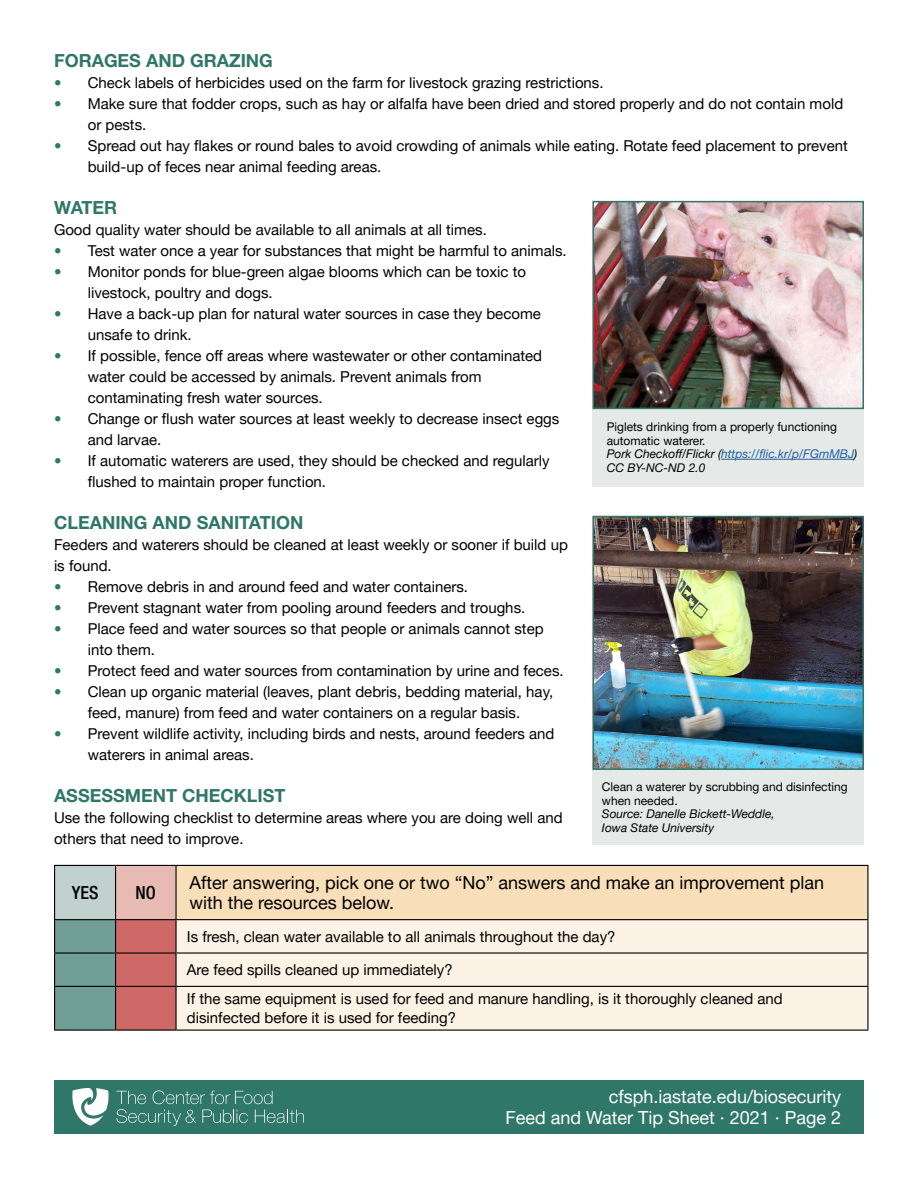
<style>
.page{position:relative;width:918px;height:1188px;background:#fff}
.page>*{position:absolute;margin:0;border:0;box-sizing:border-box;transform-origin:0 0}
.Chart_Title{font:18px/19.5px "Helvetica Neue LT Pro";color:#000}
.H2_-_Heading{font:700 18px "Helvetica Neue LT Pro";color:#2f7769}
.t1{font:18px/21px "Helvetica Neue LT Pro";color:#fff;text-align:right}
.Chart_Headings{font:500 condensed 18px "Helvetica Neue LT Pro";color:#000}
.Chart_Body_Text{font:15px/21px "Helvetica Neue LT Pro";color:#000}
.Body_Text{font:15px/21px "Helvetica Neue LT Pro";color:#000}
.t2{font:12px/13.5px "Helvetica Neue LT Pro";color:#000}
.t3{font:italic 12px/13.5px "Helvetica Neue LT Pro";color:#000}
.s1{color:#2f7769}
.s2{font-style:italic}
.s3{font-style:italic;color:#215e9e}
</style>
<div class="page">
<div style="left:592px;top:201px;width:272px;height:285px;background:#e5eae8"></div>
<div style="left:592px;top:516px;width:272px;height:329px;background:#e5eae8"></div>
<hr style="left:721px;top:459px;width:133px;height:1px;background:#215e9e">
<div style="left:54px;top:1080px;width:810px;height:54px;background:#2f7769"></div>
<svg style="left:116px;top:1090px;width:188px;height:36px"></svg>
<svg style="left:72px;top:1088px;width:37px;height:38px"></svg>
<div style="left:55px;top:865px;width:61px;height:55px;background:#c1d1cd"></div>
<div style="left:116px;top:865px;width:60px;height:55px;background:#e7bbb4"></div>
<div style="left:176px;top:865px;width:692px;height:55px;background:#f8deb9"></div>
<svg style="left:55px;top:920px;width:120px;height:110px"></svg>
<div style="left:177px;top:920px;width:690px;height:110px;background:#fcf3e6"></div>
<hr style="left:54px;top:866px;width:1px;height:53px;background:#000">
<hr style="left:115px;top:866px;width:1px;height:53px;background:#000">
<hr style="left:176px;top:865px;width:693px;height:1px;background:#000">
<hr style="left:867px;top:866px;width:2px;height:53px;background:#000">
<hr style="left:54px;top:920px;width:1px;height:32px;background:#000">
<hr style="left:116px;top:919px;width:60px;height:1px;background:#000">
<hr style="left:115px;top:920px;width:1px;height:32px;background:#000">
<hr style="left:176px;top:919px;width:693px;height:1px;background:#000">
<hr style="left:175px;top:920px;width:2px;height:32px;background:#000">
<hr style="left:867px;top:920px;width:2px;height:32px;background:#000">
<hr style="left:54px;top:952px;width:62px;height:2px;background:#000">
<hr style="left:54px;top:954px;width:1px;height:32px;background:#000">
<hr style="left:116px;top:952px;width:60px;height:2px;background:#000">
<hr style="left:115px;top:954px;width:1px;height:32px;background:#000">
<hr style="left:176px;top:952px;width:693px;height:2px;background:#000">
<hr style="left:175px;top:954px;width:2px;height:32px;background:#000">
<hr style="left:867px;top:954px;width:2px;height:32px;background:#000">
<hr style="left:54px;top:986px;width:62px;height:1px;background:#000">
<hr style="left:54px;top:987px;width:1px;height:43px;background:#000">
<hr style="left:116px;top:986px;width:60px;height:1px;background:#000">
<hr style="left:115px;top:987px;width:1px;height:43px;background:#000">
<hr style="left:176px;top:986px;width:693px;height:1px;background:#000">
<hr style="left:175px;top:987px;width:2px;height:43px;background:#000">
<hr style="left:867px;top:987px;width:2px;height:43px;background:#000">
<hr style="left:54px;top:1030px;width:62px;height:1px;background:#000">
<hr style="left:116px;top:1030px;width:60px;height:1px;background:#000">
<hr style="left:176px;top:1030px;width:693px;height:1px;background:#000">
<hr style="left:54px;top:865px;width:62px;height:1px;background:#000">
<hr style="left:116px;top:865px;width:60px;height:1px;background:#000">
<hr style="left:175px;top:866px;width:2px;height:53px;background:#000">
<hr style="left:54px;top:919px;width:62px;height:1px;background:#000">
<img style="left:595px;top:204px;width:266px;height:202px">
<div style="left:592px;top:201px;width:272px;height:208px;border:2px solid #2f7769"></div>
<img style="left:595px;top:519px;width:266px;height:248px">
<div style="left:592px;top:516px;width:272px;height:254px;border:2px solid #2f7769"></div>
<h2 class="H2_-_Heading" style="left:54px;top:49px;width:220px">FORAGES AND GRAZING</h2>
<p class="Chart_Body_Text" style="left:54px;top:72px;width:551px"><span class="s1">•</span> Check labels of herbicides used on the farm for livestock grazing restrictions.</p>
<p class="Chart_Body_Text" style="left:88px;top:93px;width:757px;text-indent:-34px"><span class="s1">•</span> Make sure that fodder crops, such as hay or alfalfa have been dried and stored properly and do not contain mold or pests.</p>
<p class="Chart_Body_Text" style="left:88px;top:135px;width:762px;text-indent:-34px"><span class="s1">•</span> Spread out hay flakes or round bales to avoid crowding of animals while eating. Rotate feed placement to prevent build-up of feces near animal feeding areas.</p>
<h2 class="H2_-_Heading" style="left:54px;top:196px;width:65px">WATER</h2>
<p class="Body_Text" style="left:54px;top:219px;width:434px">Good quality water should be available to all animals at all times.</p>
<p class="Chart_Body_Text" style="left:54px;top:240px;width:514px"><span class="s1">•</span> Test water once a year for substances that might be harmful to animals.</p>
<p class="Chart_Body_Text" style="left:88px;top:261px;width:440px;text-indent:-34px"><span class="s1">•</span> Monitor ponds for blue-green algae blooms which can be toxic to livestock, poultry and dogs.</p>
<p class="Chart_Body_Text" style="left:88px;top:303px;width:455px;text-indent:-34px"><span class="s1">•</span> Have a back-up plan for natural water sources in case they become unsafe to drink.</p>
<p class="Chart_Body_Text" style="left:88px;top:345px;width:456px;text-indent:-34px"><span class="s1">•</span> If possible, fence off areas where wastewater or other contaminated water could be accessed by animals. Prevent animals from contaminating fresh water sources.</p>
<p class="Chart_Body_Text" style="left:88px;top:408px;width:473px;text-indent:-34px"><span class="s1">•</span> Change or flush water sources at least weekly to decrease insect eggs and larvae.</p>
<p class="Chart_Body_Text" style="left:88px;top:450px;width:464px;text-indent:-34px"><span class="s1">•</span> If automatic waterers are used, they should be checked and regularly flushed to maintain proper function.</p>
<h2 class="H2_-_Heading" style="left:54px;top:511px;width:251px">CLEANING AND SANITATION</h2>
<p class="Body_Text" style="left:54px;top:534px;width:515px">Feeders and waterers should be cleaned at least weekly or sooner if build up is found.</p>
<p class="Chart_Body_Text" style="left:54px;top:576px;width:416px"><span class="s1">•</span> Remove debris in and around feed and water containers.</p>
<p class="Chart_Body_Text" style="left:54px;top:597px;width:473px"><span class="s1">•</span> Prevent stagnant water from pooling around feeders and troughs.</p>
<p class="Chart_Body_Text" style="left:88px;top:618px;width:457px;text-indent:-34px"><span class="s1">•</span> Place feed and water sources so that people or animals cannot step into them.</p>
<p class="Chart_Body_Text" style="left:54px;top:660px;width:511px"><span class="s1">•</span> Protect feed and water sources from contamination by urine and feces.</p>
<p class="Chart_Body_Text" style="left:54px;top:681px;width:501px;text-align:center"><span class="s1">•</span> Clean up organic material (leaves, plant debris, bedding material, hay, feed, manure) from feed and water containers on a regular basis.</p>
<p class="Chart_Body_Text" style="left:88px;top:723px;width:468px;text-indent:-34px"><span class="s1">•</span> Prevent wildlife activity, including birds and nests, around feeders and waterers in animal areas.</p>
<h2 class="H2_-_Heading" style="left:54px;top:784px;width:233px">ASSESSMENT CHECKLIST</h2>
<p class="Body_Text" style="left:54px;top:807px;width:510px">Use the following checklist to determine areas where you are doing well and others that need to improve.</p>
<p class="Chart_Headings" style="left:72px;top:882px;width:28px">YES</p>
<p class="Chart_Headings" style="left:136px;top:882px;width:22px">NO</p>
<p class="Chart_Title" style="left:190px;top:873px;width:636px">After answering, pick one or two “No” answers and make an improvement plan with the resources below.</p>
<p class="Chart_Body_Text" style="left:187px;top:926px;width:430px">Is fresh, clean water available to all animals throughout the day?</p>
<p class="Chart_Body_Text" style="left:187px;top:959px;width:267px">Are feed spills cleaned up immediately?</p>
<p class="Chart_Body_Text" style="left:187px;top:988px;width:598px;line-height:19.5px">If the same equipment is used for feed and manure handling, is it thoroughly cleaned and disinfected before it is used for feeding?</p>
<p class="t2" style="left:607px;top:420px;width:252px">Piglets drinking from a properly functioning automatic waterer.<br><span class="s2">Pork Checkoff/Flickr (</span><span class="s3">https://flic.kr/p/FGmMBJ</span><span class="s2">)<br>CC BY-NC-ND 2.0</span></p>
<p class="t2" style="left:602px;top:780px;width:247px">Clean a waterer by scrubbing and disinfecting when needed.</p>
<p class="t3" style="left:602px;top:807px;width:174px">Source: Danelle Bickett-Weddle,<br>Iowa State University</p>
<p class="t1" style="left:506px;top:1086px;width:337px">cfsph.iastate.edu/biosecurity<br>Feed and Water Tip Sheet · 2021 · Page 2</p>
</div>
